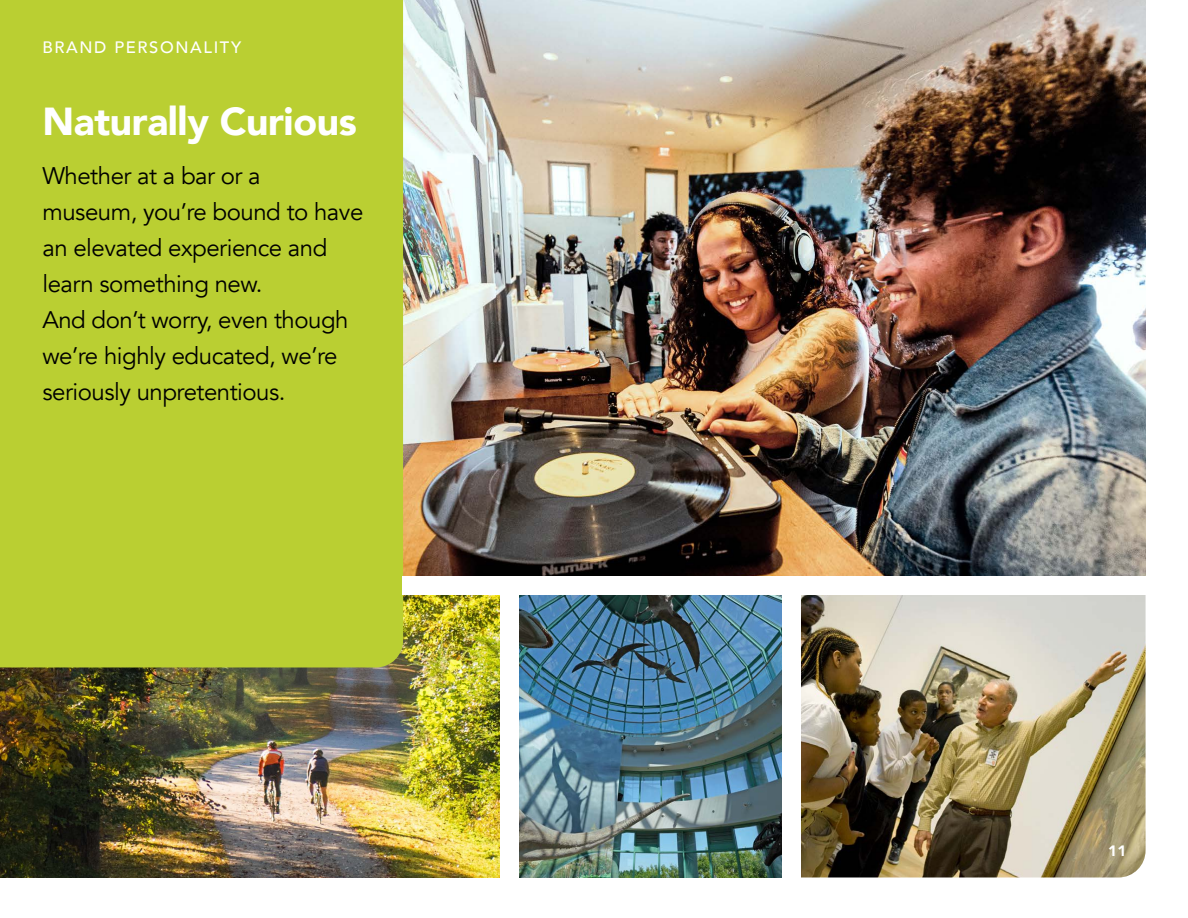
<style>
.page{position:relative;width:1188px;height:918px;background:#fff}
.page>*{position:absolute;margin:0;border:0;box-sizing:border-box;transform-origin:0 0}
.t1{font:900 39px "Avenir";letter-spacing:-.01em;color:#fff}
.t2{font:24px/36px "Avenir";letter-spacing:-.02em;color:#000}
.t3{font:500 16.5px "Avenir";letter-spacing:.1em;color:#fff}
.t4{font:900 15px "Avenir";color:#fff}
</style>
<div class="page">
<img style="left:0;top:595px;width:1146px;height:283px">
<img style="left:403px;top:0;width:743px;height:576px">
<div style="left:0;top:0;width:403px;height:667px;background:#bacf32"></div>
<div style="left:500px;top:586px;width:18px;height:292px;background:#fff"></div>
<div style="left:782px;top:586px;width:18px;height:292px;background:#fff"></div>
<div style="left:402px;top:577px;width:754px;height:18px;background:#fff"></div>
<p class="t3" style="left:42px;top:33px;width:200px">BRAND PERSONALITY</p>
<h1 class="t1" style="left:42px;top:88px;width:316px">Naturally Curious</h1>
<p class="t2" style="left:42px;top:159px;width:322px">Whether at a bar or a<br>museum, you’re bound to have an elevated experience and learn something new.<br>And don’t worry, even though we’re highly educated, we’re seriously unpretentious.</p>
<p class="t4" style="left:1108px;top:838px;width:20px">11</p>
</div>
